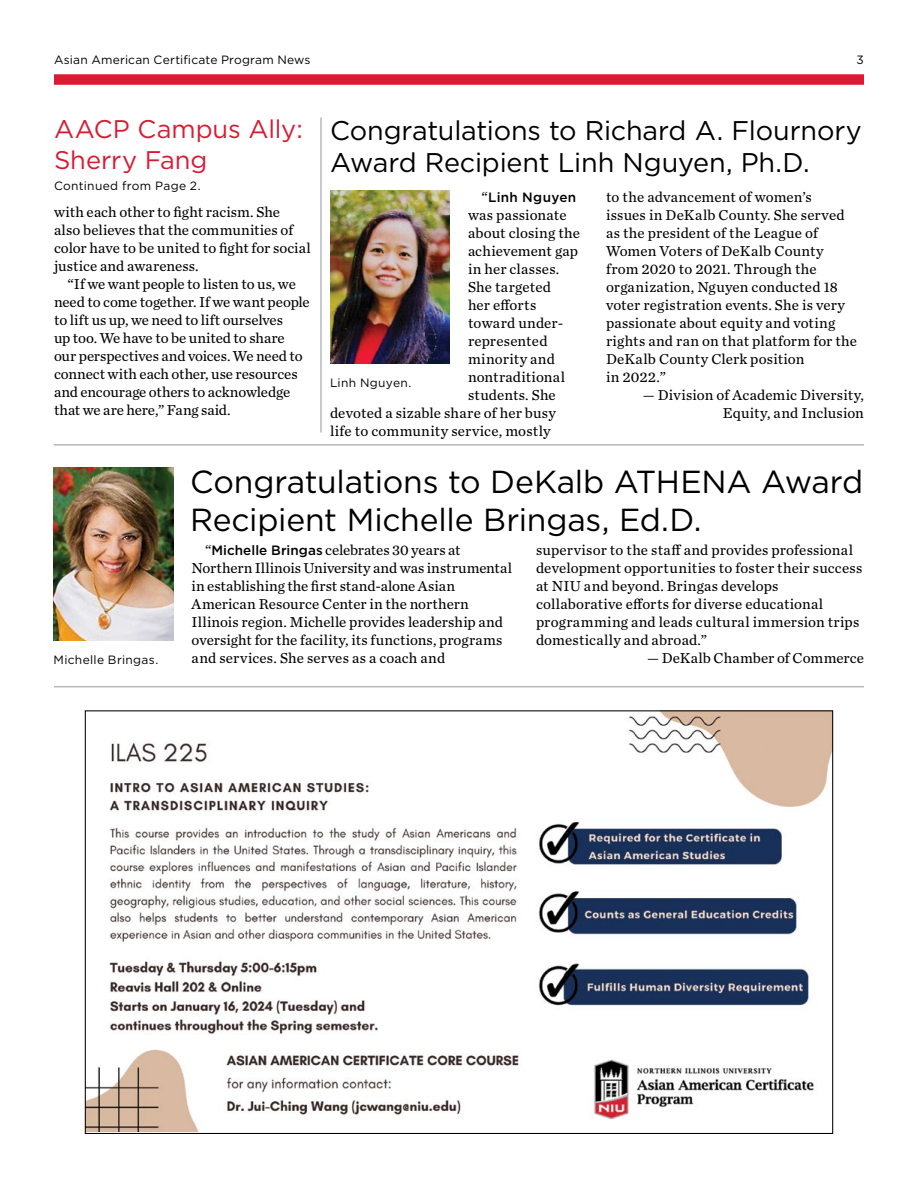
<style>
.page{position:relative;width:918px;height:1188px;background:#fff}
.page>*{position:absolute;margin:0;border:0;box-sizing:border-box;transform-origin:0 0}
.small_headlines_-p{font:31.8px/38.2px "Gotham";letter-spacing:-.01em;color:#000}
.small_headlines_-p-2{font:27px/32.4px "Gotham";letter-spacing:-.01em;color:#000}
.small_continued_head_-p{font:25.5px/30.6px "Gotham";color:#da1a32}
._2021_body_text_-p{font:15px/18px "Chronicle Text G2";letter-spacing:.005em;color:#000}
._2021_body_text_-p-2{font:15px "Chronicle Text G2";letter-spacing:.025em;color:#000}
._2021_body_text_-p-3{font:500 13.5px "Gotham";letter-spacing:.025em;color:#000}
.Newsletter_cutline{font:12px "Gotham";letter-spacing:.02em;color:#000}
.s1{font-family:"Chronicle Text G2";font-weight:400;font-size:15px}
.s2{font-family:"Gotham";font-weight:500;font-size:13.5px}
</style>
<div class="page">
<div style="left:54px;top:74px;width:810px;height:11px;background:#da1a32"></div>
<img style="left:330px;top:190px;width:120px;height:174px">
<img style="left:54px;top:468px;width:120px;height:173px">
<img style="left:87px;top:712px;width:744px;height:419px">
<hr style="left:54px;top:686px;width:810px;height:1px;background:#b6b8ba">
<hr style="left:54px;top:444px;width:810px;height:2px;background:#b6b8ba">
<hr style="left:320px;top:118px;width:2px;height:315px;background:#b6b8ba">
<p class="Newsletter_cutline" style="left:54px;top:52px;width:258px">Asian American Certificate Program News</p>
<p class="Newsletter_cutline" style="left:857px;top:52px;width:9px">3</p>
<p class="small_continued_head_-p" style="left:54px;top:113px;width:250px">AACP Campus Ally:<br>Sherry Fang</p>
<p class="Newsletter_cutline" style="left:54px;top:178px;width:148px">Continued from Page 2.</p>
<p class="_2021_body_text_-p" style="left:54px;top:202px;width:258px">with each other to fight racism. She<br>also believes that the communities of color have to be united to fight for social justice and awareness.</p>
<p class="_2021_body_text_-p" style="left:54px;top:274px;width:257px;text-indent:14px">“If we want people to listen to us, we need to come together. If we want people to lift us up, we need to lift ourselves<br>up too. We have to be united to share our perspectives and voices. We need to connect with each other, use resources and encourage others to acknowledge that we are here,” Fang said.</p>
<p class="small_headlines_-p-2" style="left:330px;top:113px;width:533px">Congratulations to Richard A. Flournory<br>Award Recipient Linh Nguyen, Ph.D.</p>
<p class="_2021_body_text_-p-3" style="left:482px;top:189px;width:96px"><span class="s1">“</span>Linh Nguyen</p>
<p class="_2021_body_text_-p" style="left:468px;top:206px;width:100px">was passionate</p>
<p class="_2021_body_text_-p" style="left:468px;top:224px;width:113px">about closing the</p>
<p class="_2021_body_text_-p" style="left:468px;top:242px;width:112px">achievement gap</p>
<p class="_2021_body_text_-p" style="left:468px;top:260px;width:93px">in her classes.</p>
<p class="_2021_body_text_-p" style="left:468px;top:278px;width:85px">She targeted</p>
<p class="_2021_body_text_-p" style="left:468px;top:296px;width:70px">her efforts</p>
<p class="_2021_body_text_-p" style="left:468px;top:314px;width:97px">toward under-</p>
<p class="_2021_body_text_-p" style="left:468px;top:332px;width:81px">represented</p>
<p class="_2021_body_text_-p-2" style="left:468px;top:348px;width:88px">minority and</p>
<p class="_2021_body_text_-p" style="left:468px;top:368px;width:99px">nontraditional</p>
<p class="_2021_body_text_-p" style="left:468px;top:386px;width:89px">students. She</p>
<p class="_2021_body_text_-p" style="left:330px;top:404px;width:227px">devoted a sizable share of her busy</p>
<p class="_2021_body_text_-p" style="left:330px;top:422px;width:222px">life to community service, mostly</p>
<p class="Newsletter_cutline" style="left:330px;top:375px;width:83px">Linh Nguyen.</p>
<p class="_2021_body_text_-p" style="left:606px;top:188px;width:253px">to the advancement of women’s<br>issues in DeKalb County. She served as the president of the League of<br>Women Voters of DeKalb County from 2020 to 2021. Through the organization, Nguyen conducted 18 voter registration events. She is very passionate about equity and voting rights and ran on that platform for the<br>DeKalb County Clerk position<br>in 2022.”</p>
<p class="_2021_body_text_-p" style="left:643px;top:386px;width:223px;text-align:right">— Division of Academic Diversity,<br>Equity, and Inclusion</p>
<p class="Newsletter_cutline" style="left:54px;top:652px;width:106px">Michelle Bringas.</p>
<p class="small_headlines_-p" style="left:190px;top:462px;width:675px">Congratulations to DeKalb ATHENA Award<br>Recipient Michelle Bringas, Ed.D.</p>
<p class="_2021_body_text_-p" style="left:192px;top:541px;width:322px;text-indent:13px">“<span class="s2">Michelle Bringas</span> celebrates 30 years at Northern Illinois University and was instrumental in establishing the first stand-alone Asian American Resource Center in the northern Illinois region. Michelle provides leadership and oversight for the facility, its functions, programs and services. She serves as a coach and</p>
<p class="_2021_body_text_-p" style="left:536px;top:541px;width:328px">supervisor to the staff and provides professional development opportunities to foster their success at NIU and beyond. Bringas develops collaborative efforts for diverse educational programming and leads cultural immersion trips domestically and abroad.”</p>
<p class="_2021_body_text_-p" style="left:647px;top:649px;width:218px">— DeKalb Chamber of Commerce</p>
</div>
